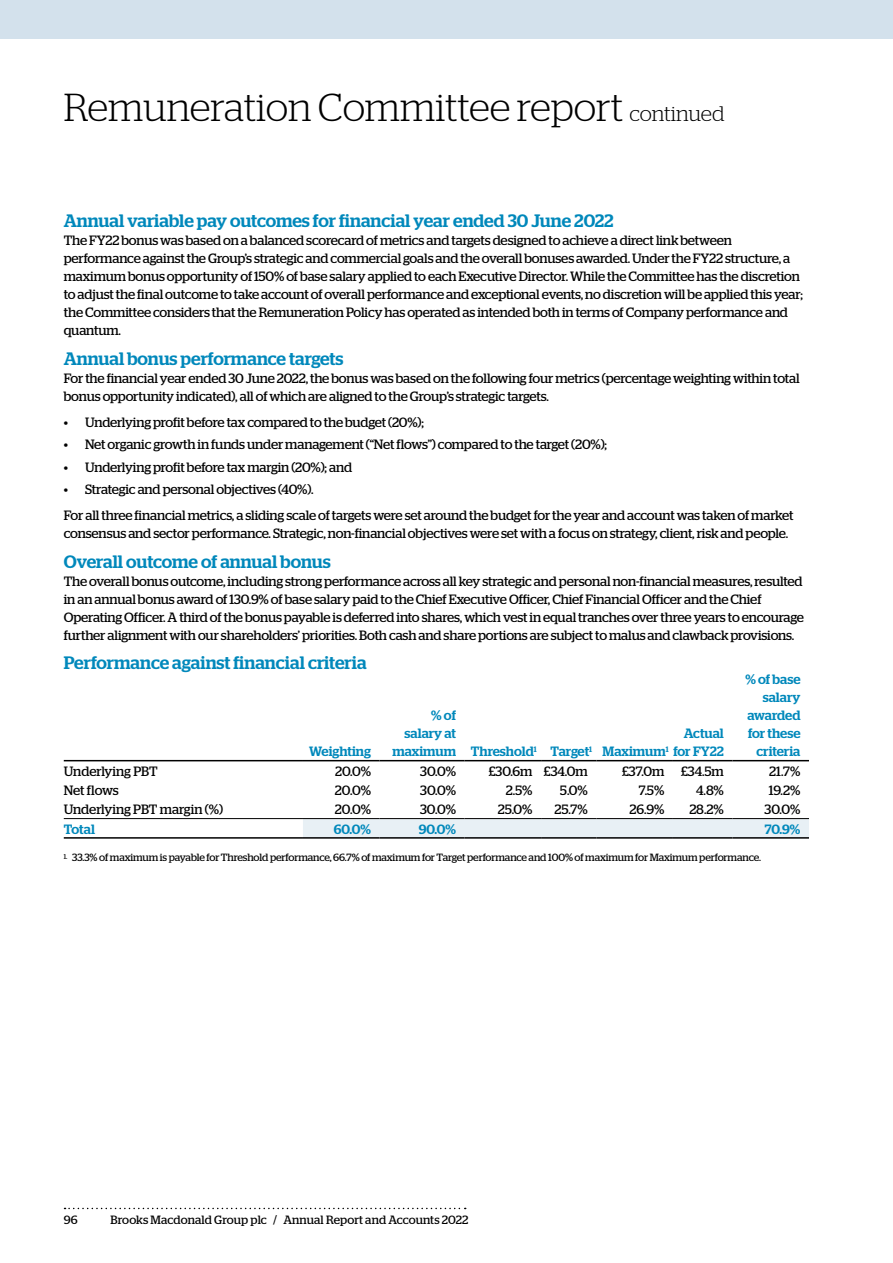
<style>
.page{position:relative;width:893px;height:1263px;background:#fff}
.page>*{position:absolute;margin:0;border:0;box-sizing:border-box;transform-origin:0 0}
.t1{font:300 39px "Stag";letter-spacing:-.005em;color:#000}
.t2{font:500 18px "Stag";color:#08b}
.t3{font:13.5px/18px "Stag";letter-spacing:-.01em;color:#000}
.t4{font:500 13.5px/18px "Stag";color:#08b;text-align:right}
.t5{font:12px "Stag";letter-spacing:.005em;color:#000}
.t6{font:10.5px "Stag";letter-spacing:-.01em;color:#000}
.s1{font-size:21px}
.s2{font-size:7.05px}
</style>
<div class="page">
<div style="left:303px;top:819px;width:506px;height:18px;background:#e8f0f5"></div>
<hr style="left:379px;top:760px;width:86px;height:1px;background:#000">
<hr style="left:465px;top:760px;width:76px;height:1px;background:#000">
<hr style="left:541px;top:760px;width:55px;height:1px;background:#000">
<hr style="left:596px;top:760px;width:77px;height:1px;background:#000">
<hr style="left:673px;top:760px;width:59px;height:1px;background:#000">
<hr style="left:732px;top:760px;width:77px;height:1px;background:#000">
<hr style="left:303px;top:837px;width:76px;height:2px;background:#000">
<hr style="left:379px;top:837px;width:86px;height:2px;background:#000">
<hr style="left:465px;top:837px;width:76px;height:2px;background:#000">
<hr style="left:541px;top:837px;width:55px;height:2px;background:#000">
<hr style="left:596px;top:837px;width:77px;height:2px;background:#000">
<hr style="left:673px;top:837px;width:59px;height:2px;background:#000">
<hr style="left:732px;top:837px;width:77px;height:2px;background:#000">
<hr style="left:64px;top:837px;width:239px;height:2px;background:#000">
<hr style="left:64px;top:818px;width:239px;height:1px;background:#000">
<hr style="left:303px;top:818px;width:76px;height:1px;background:#000">
<hr style="left:379px;top:818px;width:86px;height:1px;background:#000">
<hr style="left:465px;top:818px;width:76px;height:1px;background:#000">
<hr style="left:541px;top:818px;width:55px;height:1px;background:#000">
<hr style="left:596px;top:818px;width:77px;height:1px;background:#000">
<hr style="left:64px;top:760px;width:239px;height:1px;background:#000">
<hr style="left:303px;top:760px;width:76px;height:1px;background:#000">
<hr style="left:673px;top:818px;width:59px;height:1px;background:#000">
<hr style="left:732px;top:818px;width:77px;height:1px;background:#000">
<svg style="left:65px;top:1208px;width:401px;height:1px"></svg>
<div style="left:0;top:0;width:893px;height:38px;background:#d3e1ec"></div>
<h1 class="t1" style="left:64px;top:85px;width:662px">Remuneration Committee report <span class="s1">continued</span></h1>
<h2 class="t2" style="left:64px;top:210px;width:551px">Annual variable pay outcomes for financial year ended 30 June 2022</h2>
<p class="t3" style="left:64px;top:231px;width:741px">The FY22 bonus was based on a balanced scorecard of metrics and targets designed to achieve a direct link between performance against the Group’s strategic and commercial goals and the overall bonuses awarded. Under the FY22 structure, a maximum bonus opportunity of 150% of base salary applied to each Executive Director. While the Committee has the discretion to adjust the final outcome to take account of overall performance and exceptional events, no discretion will be applied this year; the Committee considers that the Remuneration Policy has operated as intended both in terms of Company performance and quantum.</p>
<h2 class="t2" style="left:64px;top:348px;width:281px">Annual bonus performance targets</h2>
<p class="t3" style="left:64px;top:369px;width:737px">For the financial year ended 30 June 2022, the bonus was based on the following four metrics (percentage weighting within total bonus opportunity indicated), all of which are aligned to the Group’s strategic targets.</p>
<p class="t3" style="left:64px;top:413px;width:362px">• Underlying profit before tax compared to the budget (20%);</p>
<p class="t3" style="left:64px;top:435px;width:545px">• Net organic growth in funds under management (“Net flows”) compared to the target (20%);</p>
<p class="t3" style="left:64px;top:458px;width:290px">• Underlying profit before tax margin (20%); and</p>
<p class="t3" style="left:64px;top:476px;width:731px;line-height:26.5px">• Strategic and personal objectives (40%).<br>For all three financial metrics, a sliding scale of targets were set around the budget for the year and account was taken of market</p>
<p class="t3" style="left:64px;top:524px;width:726px">consensus and sector performance. Strategic, non-financial objectives were set with a focus on strategy, client, risk and people.</p>
<h2 class="t2" style="left:64px;top:551px;width:268px">Overall outcome of annual bonus</h2>
<p class="t3" style="left:64px;top:572px;width:742px">The overall bonus outcome, including strong performance across all key strategic and personal non-financial measures, resulted in an annual bonus award of 130.9% of base salary paid to the Chief Executive Officer, Chief Financial Officer and the Chief Operating Officer. A third of the bonus payable is deferred into shares, which vest in equal tranches over three years to encourage further alignment with our shareholders’ priorities. Both cash and share portions are subject to malus and clawback provisions.</p>
<h2 class="t2" style="left:64px;top:652px;width:304px">Performance against financial criteria</h2>
<p class="t4" style="left:309px;top:742px;width:63px">Weighting</p>
<p class="t4" style="left:431px;top:706px;width:26px">% of</p>
<p class="t4" style="left:404px;top:724px;width:53px">salary at</p>
<p class="t4" style="left:392px;top:742px;width:333px">maximum Threshold<sup>1</sup> Target<sup>1</sup> Maximum<sup>1</sup> for FY22</p>
<p class="t4" style="left:684px;top:724px;width:42px">Actual</p>
<p class="t4" style="left:745px;top:670px;width:57px">% of base salary awarded for these criteria</p>
<p class="t3" style="left:64px;top:762px;width:95px">Underlying PBT</p>
<p class="t3" style="left:335px;top:762px;width:38px">20.0%</p>
<p class="t3" style="left:420px;top:762px;width:37px">30.0%</p>
<p class="t3" style="left:489px;top:762px;width:101px">£30.6m £34.0m</p>
<p class="t3" style="left:622px;top:762px;width:103px">£37.0m £34.5m</p>
<p class="t3" style="left:769px;top:762px;width:33px">21.7%</p>
<p class="t3" style="left:64px;top:781px;width:57px">Net flows</p>
<p class="t3" style="left:335px;top:781px;width:38px">20.0%</p>
<p class="t3" style="left:420px;top:781px;width:37px">30.0%</p>
<p class="t3" style="left:506px;top:781px;width:28px">2.5%</p>
<p class="t3" style="left:560px;top:781px;width:29px">5.0%</p>
<p class="t3" style="left:639px;top:781px;width:27px">7.5%</p>
<p class="t3" style="left:696px;top:781px;width:29px">4.8%</p>
<p class="t3" style="left:769px;top:781px;width:33px">19.2%</p>
<p class="t3" style="left:64px;top:800px;width:161px">Underlying PBT margin (%)</p>
<p class="t3" style="left:335px;top:800px;width:38px">20.0%</p>
<p class="t3" style="left:420px;top:800px;width:37px">30.0%</p>
<p class="t3" style="left:498px;top:800px;width:36px">25.0%</p>
<p class="t3" style="left:555px;top:800px;width:35px">25.7%</p>
<p class="t3" style="left:629px;top:800px;width:36px">26.9%</p>
<p class="t3" style="left:689px;top:800px;width:36px">28.2%</p>
<p class="t3" style="left:765px;top:800px;width:37px">30.0%</p>
<p class="t4" style="left:64px;top:820px;width:33px">Total</p>
<p class="t4" style="left:334px;top:820px;width:39px">60.0%</p>
<p class="t4" style="left:419px;top:820px;width:39px">90.0%</p>
<p class="t4" style="left:765px;top:820px;width:37px">70.9%</p>
<p class="t6" style="left:64px;top:851px;width:699px"><span class="s2">1.</span> 33.3% of maximum is payable for Threshold performance, 66.7% of maximum for Target performance and 100% of maximum for Maximum performance.</p>
<p class="t5" style="left:64px;top:1212px;width:15px">96</p>
<p class="t5" style="left:111px;top:1212px;width:359px">Brooks Macdonald Group plc / Annual Report and Accounts 2022</p>
</div>
